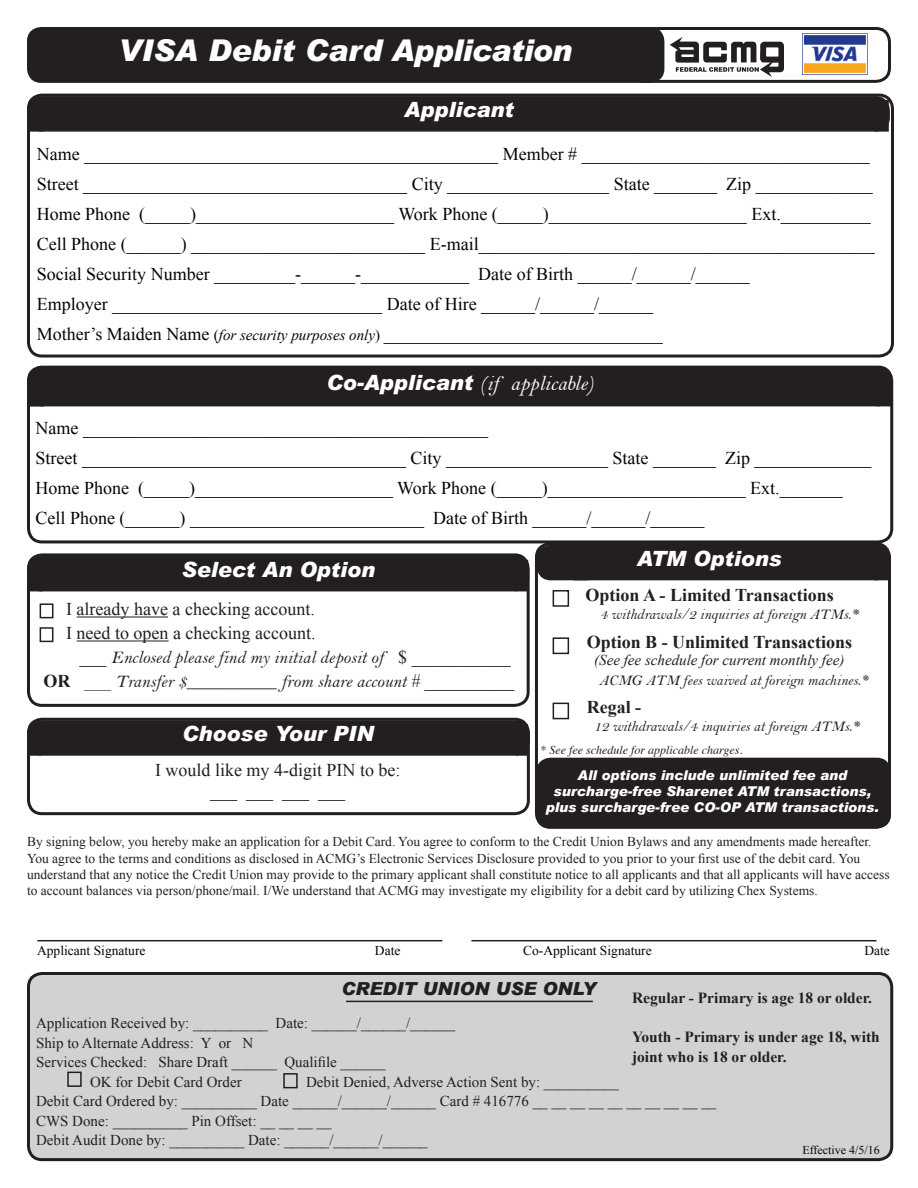
<style>
.page{position:relative;width:918px;height:1188px;background:#fff}
.page>*{position:absolute;margin:0;border:0;box-sizing:border-box;transform-origin:0 0}
.t1{font:italic 900 30px "Arial";letter-spacing:-.01em;color:#fff}
.t2{font:italic 900 21px "Arial";color:#fff}
.t3{font:21px "Bell MT Italic";color:#fff}
.t4{font:18px/30px "Times New Roman";color:#040503}
.t5{font:18px/24px "Bell MT Italic";color:#231f20;text-align:right}
.t6{font:18px/21.6px "Times New Roman";color:#231f20;text-align:center}
.t7{font:700 18px "Times New Roman";color:#231f20}
.t8{font:italic 900 18px "Arial";color:#231f20}
.t9{font:700 15.45px/19.5px "Times New Roman";color:#231f20}
.t10{font:15px/19.5px "Times New Roman";color:#231f20}
.t11{font:15px "Bell MT Italic";color:#231f20}
.t12{font:italic 15px "Times New Roman";color:#231f20}
.t13{font:13.5px/16.2px "Times New Roman";color:#231f20}
.t14{font:italic 900 13.5px/16.2px "Arial";color:#fff;text-align:center}
.t15{font:13.5px "Times New Roman";color:#040503}
.t16{font:italic 12px "Times";color:#231f20}
.t17{font:12px "Times New Roman";color:#040503}
.s1{font-size:15px}
.s2{font-style:italic;font-size:15px}
.s3{font-family:"Arial";font-weight:900;font-style:italic}
.s4{font-family:"Times New Roman"}
.s5{font-family:"Times New Roman";font-weight:700}
.s6{font-family:"Times New Roman";font-style:italic}
</style>
<div class="page">
<img style="left:803px;top:33px;width:65px;height:42px">
<div style="left:629px;top:27px;width:262px;height:56px;border:3px solid #231f20;border-radius:14px"></div>
<div style="left:28px;top:28px;width:636px;height:54px;background:#231f20;border-radius:14px"></div>
<div style="left:27px;top:27px;width:637px;height:56px;border:2px solid #231f20;border-radius:14px"></div>
<hr style="left:37px;top:940px;width:405px;height:1px;background:#231f20">
<hr style="left:471px;top:940px;width:405px;height:1px;background:#231f20">
<img style="left:670px;top:37px;width:113px;height:39px">
<div style="left:28px;top:974px;width:864px;height:186px;background:#d1d2d4;border-radius:14px"></div>
<div style="left:27px;top:972px;width:866px;height:189px;border:3px solid #231f20;border-radius:14px"></div>
<hr style="left:346px;top:1001px;width:247px;height:1px;background:#231f20">
<div style="left:283px;top:1073px;width:15px;height:15px;border:2px solid #231f20"></div>
<div style="left:67px;top:1072px;width:15px;height:15px;border:2px solid #231f20"></div>
<div style="left:535px;top:542px;width:356px;height:287px;border:3px solid #231f20;border-radius:14px"></div>
<div style="left:537px;top:546px;width:353px;height:34px;background:#231f20;border-radius:14px"></div>
<div style="left:537px;top:545px;width:354px;height:35px;border:2px solid #231f20;border-radius:14px"></div>
<div style="left:875px;top:549px;width:13px;height:31px;background:#231f20"></div>
<div style="left:27px;top:718px;width:503px;height:97px;border:3px solid #231f20;border-radius:14px"></div>
<div style="left:29px;top:721px;width:500px;height:34px;background:#231f20;border-radius:14px"></div>
<div style="left:28px;top:720px;width:502px;height:36px;border:2px solid #231f20;border-radius:14px"></div>
<div style="left:30px;top:725px;width:11px;height:30px;background:#231f20"></div>
<div style="left:29px;top:724px;width:12px;height:32px;border:2px solid #231f20"></div>
<div style="left:517px;top:725px;width:10px;height:30px;background:#231f20"></div>
<div style="left:516px;top:724px;width:12px;height:32px;border:2px solid #231f20"></div>
<div style="left:29px;top:557px;width:500px;height:34px;background:#231f20;border-radius:14px"></div>
<div style="left:28px;top:556px;width:501px;height:35px;border:2px solid #231f20;border-radius:14px"></div>
<hr style="left:77px;top:617px;width:91px;height:1px;background:#231f20">
<hr style="left:77px;top:641px;width:92px;height:1px;background:#231f20">
<div style="left:27px;top:553px;width:503px;height:154px;border:3px solid #231f20;border-radius:14px"></div>
<div style="left:30px;top:561px;width:12px;height:30px;background:#231f20"></div>
<div style="left:516px;top:561px;width:11px;height:30px;background:#231f20"></div>
<div style="left:40px;top:603px;width:13px;height:15px;border:2px solid #231f20"></div>
<div style="left:40px;top:627px;width:13px;height:15px;border:2px solid #231f20"></div>
<div style="left:537px;top:758px;width:353px;height:70px;background:#231f20;border-radius:14px"></div>
<div style="left:536px;top:758px;width:355px;height:71px;border:2px solid #231f20;border-radius:14px"></div>
<div style="left:553px;top:703px;width:16px;height:16px;border:2px solid #231f20"></div>
<div style="left:553px;top:637px;width:16px;height:17px;border:2px solid #231f20"></div>
<div style="left:553px;top:590px;width:16px;height:17px;border:2px solid #231f20"></div>
<div style="left:27px;top:94px;width:867px;height:264px;border:3px solid #231f20;border-radius:14px"></div>
<div style="left:29px;top:97px;width:860px;height:34px;background:#231f20;border-radius:14px"></div>
<div style="left:28px;top:96px;width:862px;height:36px;border:2px solid #231f20;border-radius:14px"></div>
<div style="left:30px;top:101px;width:13px;height:30px;background:#231f20"></div>
<div style="left:29px;top:100px;width:14px;height:32px;border:2px solid #231f20"></div>
<div style="left:876px;top:101px;width:12px;height:30px;background:#231f20"></div>
<div style="left:875px;top:100px;width:14px;height:32px;border:2px solid #231f20"></div>
<div style="left:27px;top:366px;width:866px;height:177px;border:3px solid #231f20;border-radius:14px"></div>
<div style="left:30px;top:378px;width:13px;height:28px;background:#231f20"></div>
<div style="left:29px;top:378px;width:14px;height:29px;border:2px solid #231f20"></div>
<div style="left:878px;top:378px;width:12px;height:28px;background:#231f20"></div>
<div style="left:877px;top:377px;width:14px;height:29px;border:2px solid #231f20"></div>
<div style="left:29px;top:367px;width:862px;height:39px;background:#231f20;border-radius:14px"></div>
<div style="left:28px;top:366px;width:864px;height:40px;border:2px solid #231f20;border-radius:14px"></div>
<h1 class="t1" style="left:118px;top:32px;width:456px">VISA Debit Card Application</h1>
<p class="t2" style="left:404px;top:97px;width:111px">Applicant</p>
<p class="t4" style="left:37px;top:139px;width:839px">Name ______________________________________________ Member # ________________________________ Street ____________________________________ City __________________ State _______ Zip _____________ Home Phone (_____)______________________ Work Phone (_____)______________________ Ext.__________ Cell Phone (______) __________________________ E-mail____________________________________________ Social Security Number _________-______-____________ Date of Birth ______/______/______<br>Employer ______________________________ Date of Hire ______/______/______<br>Mother’s Maiden Name <span class="s1">(</span><span class="s2">for security purposes only</span><span class="s1">)</span> _______________________________</p>
<p class="t3" style="left:326px;top:371px;width:269px"><span class="s3">Co-Applicant</span> (if applicable)</p>
<p class="t4" style="left:36px;top:413px;width:838px">Name _____________________________________________<br>Street ____________________________________ City __________________ State _______ Zip _____________ Home Phone (_____)______________________ Work Phone (_____)______________________ Ext._______ Cell Phone (______) __________________________ Date of Birth ______/______/______</p>
<p class="t2" style="left:182px;top:557px;width:195px">Select An Option</p>
<p class="t6" style="left:66px;top:597px;width:251px;line-height:24px;text-align:left">I already have a checking account.<br>I need to open a checking account.</p>
<p class="t5" style="left:44px;top:645px;width:472px"><span class="s4">___</span> Enclosed please find my initial deposit of <span class="s4">$ ___________<br></span><span class="s5">OR</span> <span class="s6">___</span> Transfer $__________ from share account <span class="s6">#</span> <span class="s4">__________</span></p>
<p class="t2" style="left:182px;top:721px;width:193px">Choose Your PIN</p>
<p class="t6" style="left:155px;top:759px;width:247px">I would like my 4-digit PIN to be: ___ ___ ___ ___</p>
<p class="t2" style="left:637px;top:546px;width:146px">ATM Options</p>
<p class="t7" style="left:586px;top:582px;width:250px">Option A - Limited Transactions</p>
<p class="t11" style="left:600px;top:605px;width:260px">4 withdrawals/2 inquiries at foreign ATMs.*</p>
<p class="t7" style="left:587px;top:629px;width:267px">Option B - Unlimited Transactions</p>
<p class="t12" style="left:594px;top:649px;width:252px">(See fee schedule for current monthly fee)</p>
<p class="t11" style="left:599px;top:671px;width:271px">ACMG ATM fees waived at foreign machines.*</p>
<p class="t7" style="left:587px;top:695px;width:56px">Regal -</p>
<p class="t11" style="left:594px;top:717px;width:267px">12 withdrawals/4 inquiries at foreign ATMs.*</p>
<p class="t16" style="left:541px;top:740px;width:203px">* See fee schedule for applicable charges.</p>
<p class="t14" style="left:546px;top:767px;width:335px">All options include unlimited fee and surcharge-free Sharenet ATM transactions, plus surcharge-free CO-OP ATM transactions.</p>
<p class="t13" style="left:27px;top:834px;width:864px">By signing below, you hereby make an application for a Debit Card. You agree to conform to the Credit Union Bylaws and any amendments made hereafter.<br>You agree to the terms and conditions as disclosed in ACMG’s Electronic Services Disclosure provided to you prior to your first use of the debit card. You understand that any notice the Credit Union may provide to the primary applicant shall constitute notice to all applicants and that all applicants will have access to account balances via person/phone/mail. I/We understand that ACMG may investigate my eligibility for a debit card by utilizing Chex Systems.</p>
<p class="t15" style="left:37px;top:941px;width:110px">Applicant Signature</p>
<p class="t15" style="left:375px;top:941px;width:27px">Date</p>
<p class="t15" style="left:523px;top:941px;width:130px">Co-Applicant Signature</p>
<p class="t15" style="left:864px;top:941px;width:27px">Date</p>
<p class="t8" style="left:341px;top:978px;width:256px">CREDIT UNION USE ONLY</p>
<p class="t9" style="left:632px;top:988px;width:242px">Regular - Primary is age 18 or older.</p>
<p class="t9" style="left:632px;top:1027px;width:249px">Youth - Primary is under age 18, with joint who is 18 or older.</p>
<p class="t10" style="left:36px;top:1013px;width:421px">Application Received by: __________ Date: ______/______/______</p>
<p class="t10" style="left:36px;top:1033px;width:219px">Ship to Alternate Address: Y or N</p>
<p class="t10" style="left:36px;top:1052px;width:351px">Services Checked: Share Draft ______ Qualifile ______</p>
<p class="t10" style="left:90px;top:1072px;width:153px">OK for Debit Card Order</p>
<p class="t10" style="left:36px;top:1072px;width:682px;text-indent:270px">Debit Denied, Adverse Action Sent by: __________<br>Debit Card Ordered by: __________ Date ______/______/______ Card # 416776 __ __ __ __ __ __ __ __ __ __ CWS Done: __________ Pin Offset: __ __ __ __<br>Debit Audit Done by: __________ Date: ______/______/______</p>
<p class="t17" style="left:802px;top:1142px;width:79px">Effective 4/5/16</p>
</div>
